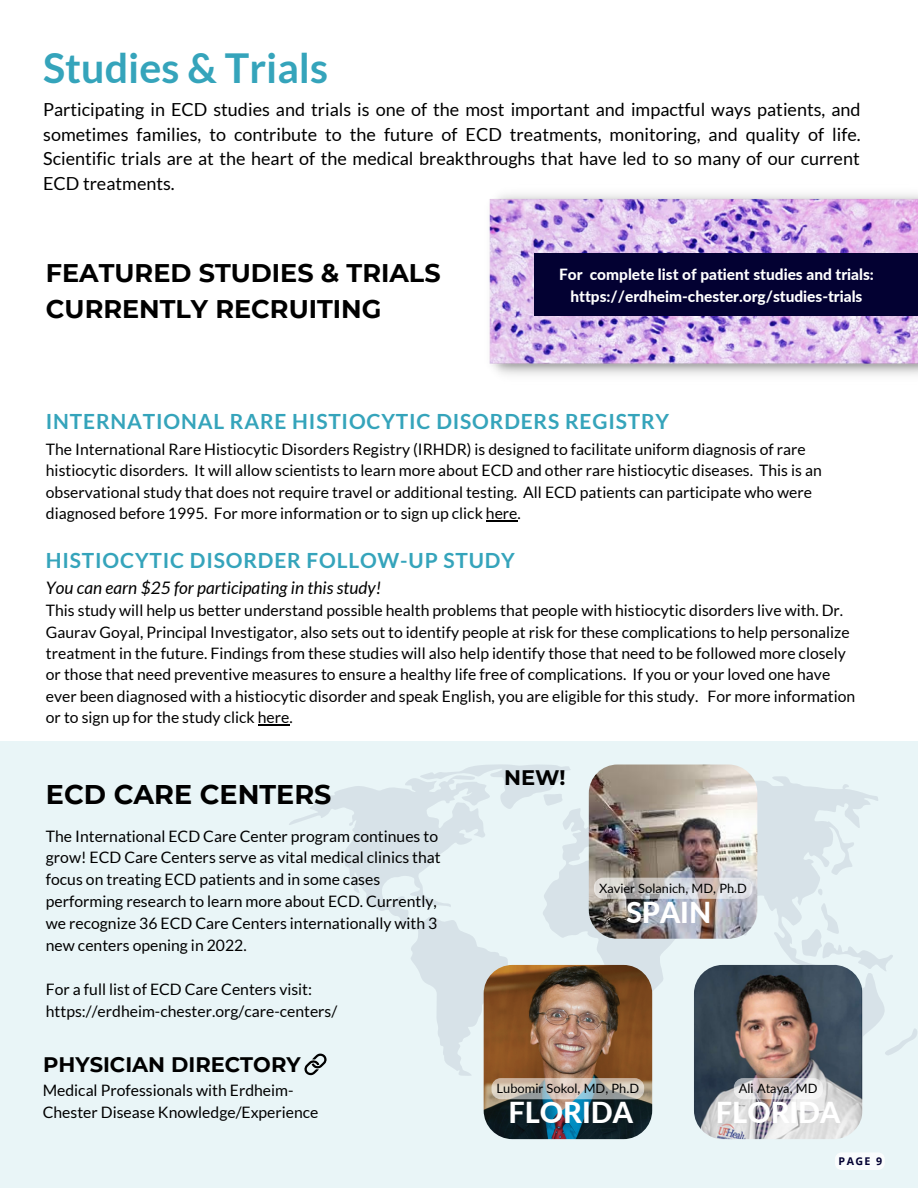
<style>
.page{position:relative;width:918px;height:1188px;background:#fff}
.page>*{position:absolute;margin:0;border:0;box-sizing:border-box;transform-origin:0 0}
.t1{font:700 41.25px "Lato";color:#35a4bb}
.t2{font:800 28.8px "Lato";color:#fff}
.t3{font:700 27px "Montserrat";color:#000}
.t4{font:700 25.5px/36.2px "Montserrat";color:#000}
.t5{font:700 21px "Lato";letter-spacing:.04em;color:#35a4bb}
.t6{font:700 21px "Montserrat";color:#000}
.t7{font:18px/24.8px "Lato";color:#000;text-align:justify}
.t8{font:italic 17.25px "Lato";color:#000}
.t9{font:15.75px/21.3px "Lato";color:#000}
.t10{font:800 15.45px/21.3px "Lato";color:#fff;text-align:center}
.t11{font:12.9px "Lato";color:#000}
.t12{font:700 10.65px "Open Sans";color:#030132}
</style>
<div class="page">
<div style="left:0;top:741px;width:918px;height:447px;background:#e9f5f7"></div>
<svg style="left:541px;top:766px;width:337px;height:265px"></svg>
<svg style="left:799px;top:888px;width:118px;height:167px"></svg>
<svg style="left:289px;top:778px;width:219px;height:298px"></svg>
<svg style="left:415px;top:764px;width:158px;height:46px"></svg>
<img style="left:489px;top:194px;width:429px;height:181px">
<div style="left:534px;top:253px;width:384px;height:63px;background:#030132"></div>
<svg style="left:304px;top:1053px;width:23px;height:23px"></svg>
<hr style="left:486px;top:520px;width:32px;height:1px;background:#000">
<hr style="left:258px;top:724px;width:31px;height:1px;background:#000">
<img style="left:484px;top:965px;width:168px;height:174px;border-radius:29px">
<div style="left:492px;top:1078px;width:152px;height:21px;background:#fff;border-radius:9px;opacity:.56"></div>
<img style="left:694px;top:965px;width:169px;height:174px;border-radius:29px">
<svg style="left:734px;top:1078px;width:89px;height:21px"></svg>
<img style="left:589px;top:765px;width:168px;height:174px;border-radius:29px">
<div style="left:594px;top:878px;width:158px;height:21px;background:#fff;border-radius:9px;opacity:.56"></div>
<svg style="left:835px;top:1153px;width:50px;height:17px"></svg>
<h1 class="t1" style="left:43px;top:43px;width:286px">Studies &amp; Trials</h1>
<p class="t7" style="left:43px;top:97px;width:819px">Participating in ECD studies and trials is one of the most important and impactful ways patients, and sometimes families, to contribute to the future of ECD treatments, monitoring, and quality of life.<br>Scientific trials are at the heart of the medical breakthroughs that have led to so many of our current ECD treatments.</p>
<h3 class="t4" style="left:46px;top:255px;width:396px">FEATURED STUDIES &amp; TRIALS<br>CURRENTLY RECRUITING</h3>
<p class="t10" style="left:559px;top:264px;width:316px">For complete list of patient studies and trials: https://erdheim-chester.org/studies-trials</p>
<h3 class="t5" style="left:46px;top:409px;width:625px">INTERNATIONAL RARE HISTIOCYTIC DISORDERS REGISTRY</h3>
<p class="t9" style="left:46px;top:438px;width:777px">The International Rare Histiocytic Disorders Registry (IRHDR) is designed to facilitate uniform diagnosis of rare histiocytic disorders. It will allow scientists to learn more about ECD and other rare histiocytic diseases. This is an observational study that does not require travel or additional testing. All ECD patients can participate who were diagnosed before 1995. For more information or to sign up click here.</p>
<h3 class="t5" style="left:46px;top:547px;width:471px">HISTIOCYTIC DISORDER FOLLOW-UP STUDY</h3>
<p class="t8" style="left:46px;top:577px;width:337px">You can earn $25 for participating in this study!</p>
<p class="t9" style="left:46px;top:600px;width:811px">This study will help us better understand possible health problems that people with histiocytic disorders live with. Dr.<br>Gaurav Goyal, Principal Investigator, also sets out to identify people at risk for these complications to help personalize treatment in the future. Findings from these studies will also help identify those that need to be followed more closely or those that need preventive measures to ensure a healthy life free of complications. If you or your loved one have ever been diagnosed with a histiocytic disorder and speak English, you are eligible for this study. For more information or to sign up for the study click here.</p>
<h3 class="t3" style="left:46px;top:778px;width:287px">ECD CARE CENTERS</h3>
<p class="t9" style="left:46px;top:825px;width:396px;line-height:21.9px">The International ECD Care Center program continues to grow! ECD Care Centers serve as vital medical clinics that focus on treating ECD patients and in some cases performing research to learn more about ECD. Currently, we recognize 36 ECD Care Centers internationally with 3 new centers opening in 2022.</p>
<p class="t9" style="left:46px;top:978px;width:293px;line-height:21.9px">For a full list of ECD Care Centers visit: https://erdheim-chester.org/care-centers/</p>
<h3 class="t6" style="left:43px;top:1052px;width:259px">PHYSICIAN DIRECTORY</h3>
<p class="t9" style="left:43px;top:1080px;width:277px">Medical Professionals with Erdheim-<br>Chester Disease Knowledge/Experience</p>
<h3 class="t6" style="left:504px;top:764px;width:63px">NEW!</h3>
<p class="t11" style="left:599px;top:880px;width:149px">Xavier Solanich, MD, Ph.D</p>
<h2 class="t2" style="left:626px;top:894px;width:87px">SPAIN</h2>
<p class="t11" style="left:497px;top:1081px;width:144px">Lubomir Sokol, MD, Ph.D</p>
<h2 class="t2" style="left:508px;top:1095px;width:126px">FLORIDA</h2>
<p class="t11" style="left:739px;top:1081px;width:80px">Ali Ataya, MD</p>
<h2 class="t2" style="left:716px;top:1095px;width:126px">FLORIDA</h2>
<p class="t12" style="left:839px;top:1154px;width:45px">PAGE 9</p>
</div>
